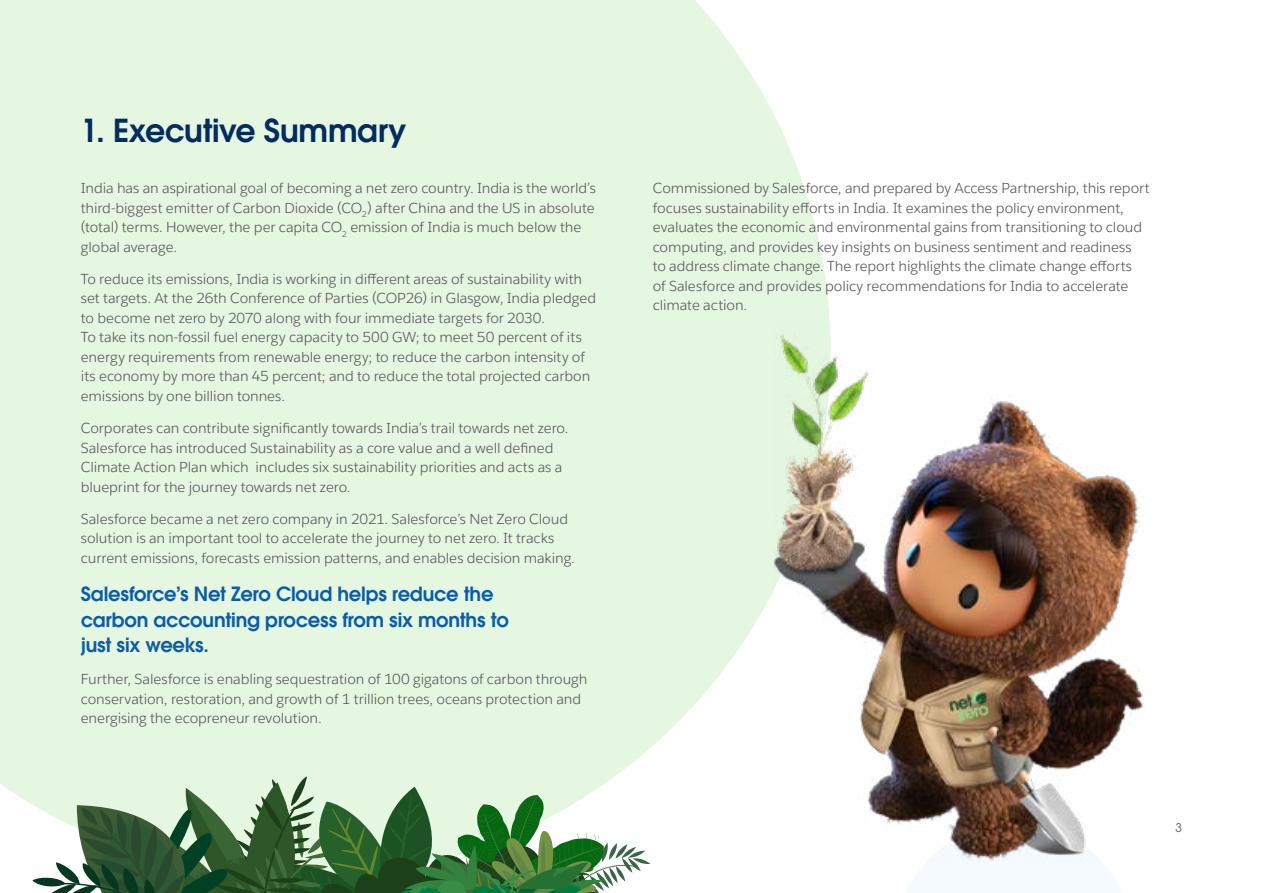
<style>
.page{position:relative;width:1263px;height:893px;background:#fff}
.page>*{position:absolute;margin:0;border:0;box-sizing:border-box;transform-origin:0 0}
.t1{font:600 31.5px "ITC Avant Garde Std";letter-spacing:-.01em;color:#032d60}
.t2{font:600 19.5px/25.5px "ITC Avant Garde Std";letter-spacing:-.015em;color:#0b5cab}
.t3{font:14.25px/19.5px "Salesforce Sans";letter-spacing:-.005em;color:#59575c}
.t4{font:12px "ITC Avant Garde Pro";color:#59575c}
</style>
<div class="page">
<div style="left:0;top:0;width:830px;height:864px;background:#e6f7e1"></div>
<svg style="left:927px;top:861px;width:174px;height:1px"></svg>
<svg style="left:32px;top:776px;width:618px;height:117px;background:#84a685"></svg>
<img style="left:773px;top:323px;width:370px;height:538px">
<h1 class="t1" style="left:81px;top:110px;width:327px">1. Executive Summary</h1>
<p class="t3" style="left:81px;top:178px;width:517px">India has an aspirational goal of becoming a net zero country. India is the world’s third-biggest emitter of Carbon Dioxide (CO<sub>2</sub>) after China and the US in absolute (total) terms. However, the per capita CO<sub>2</sub> emission of India is much below the global average.</p>
<p class="t3" style="left:81px;top:269px;width:517px">To reduce its emissions, India is working in different areas of sustainability with set targets. At the 26th Conference of Parties (COP26) in Glasgow, India pledged to become net zero by 2070 along with four immediate targets for 2030.<br>To take its non-fossil fuel energy capacity to 500 GW; to meet 50 percent of its energy requirements from renewable energy; to reduce the carbon intensity of its economy by more than 45 percent; and to reduce the total projected carbon emissions by one billion tonnes.</p>
<p class="t3" style="left:81px;top:418px;width:489px">Corporates can contribute significantly towards India’s trail towards net zero.<br>Salesforce has introduced Sustainability as a core value and a well defined Climate Action Plan which includes six sustainability priorities and acts as a blueprint for the journey towards net zero.</p>
<p class="t3" style="left:81px;top:509px;width:496px">Salesforce became a net zero company in 2021. Salesforce’s Net Zero Cloud solution is an important tool to accelerate the journey to net zero. It tracks current emissions, forecasts emission patterns, and enables decision making.</p>
<h2 class="t2" style="left:81px;top:581px;width:429px">Salesforce’s Net Zero Cloud helps reduce the carbon accounting process from six months to just six weeks.</h2>
<p class="t3" style="left:81px;top:670px;width:508px">Further, Salesforce is enabling sequestration of 100 gigatons of carbon through conservation, restoration, and growth of 1 trillion trees, oceans protection and energising the ecopreneur revolution.</p>
<p class="t3" style="left:653px;top:178px;width:498px">Commissioned by Salesforce, and prepared by Access Partnership, this report focuses sustainability efforts in India. It examines the policy environment, evaluates the economic and environmental gains from transitioning to cloud computing, and provides key insights on business sentiment and readiness<br>to address climate change. The report highlights the climate change efforts<br>of Salesforce and provides policy recommendations for India to accelerate climate action.</p>
<p class="t4" style="left:1175px;top:820px;width:8px">3</p>
</div>
